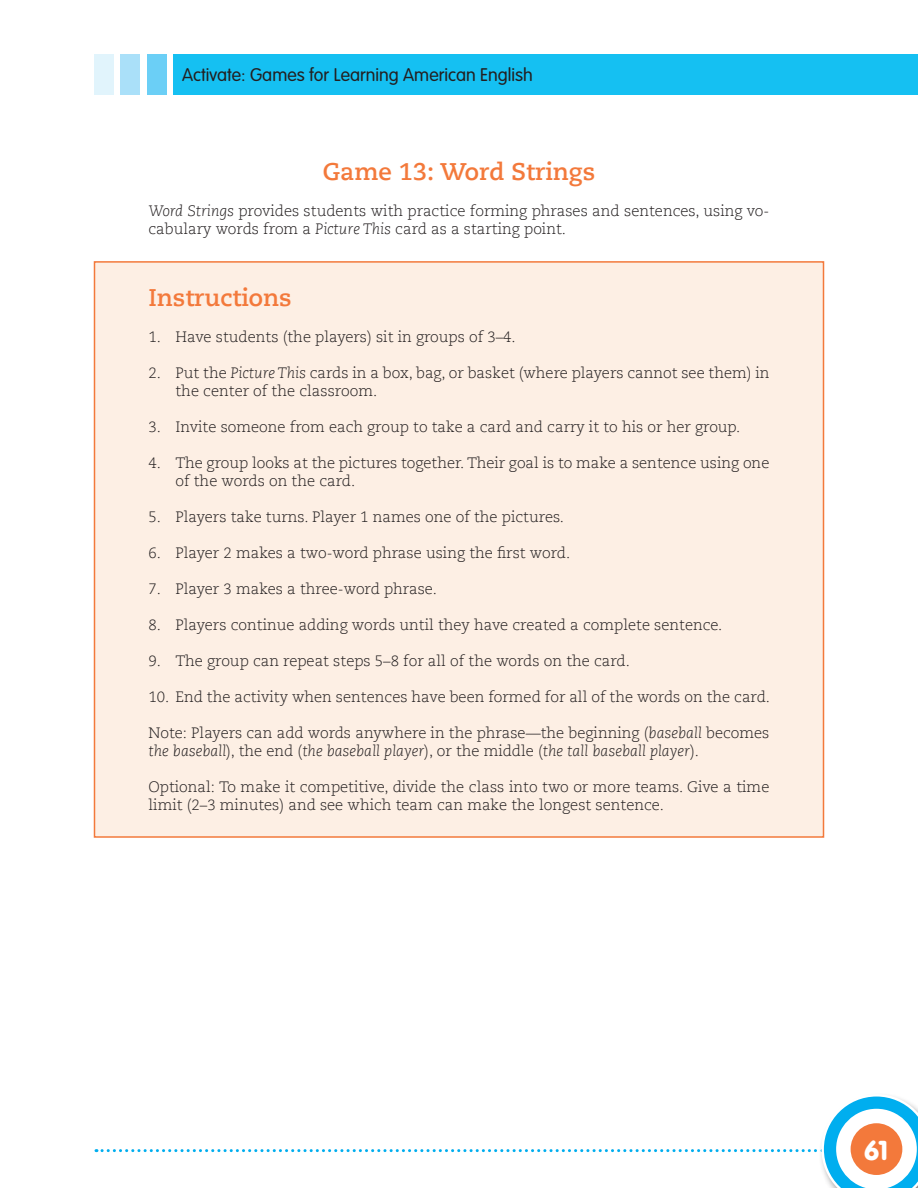
<style>
.page{position:relative;width:918px;height:1188px;background:#fff}
.page>*{position:absolute;margin:0;border:0;box-sizing:border-box;transform-origin:0 0}
.t1{font:900 27px "VAG Rounded Std";color:#fff}
.t2{font:700 24px "Caecilia LT Std";color:#f3793b}
.t3{font:300 18px "VAG Rounded Std";color:#231f20}
.t4{font:300 15px/18px "Caecilia LT Std";color:#231f20}
.s1{font-style:italic}
</style>
<div class="page">
<svg style="left:96px;top:1096px;width:822px;height:92px"></svg>
<div style="left:851px;top:1123px;width:51px;height:52px;background:#f3793b;border-radius:50%"></div>
<div style="left:173px;top:54px;width:745px;height:40px;background:#15c0f2"></div>
<div style="left:147px;top:54px;width:19px;height:40px;background:#6bcff6"></div>
<div style="left:121px;top:54px;width:19px;height:40px;background:#aae0f9"></div>
<div style="left:94px;top:54px;width:20px;height:40px;background:#e1f4fc"></div>
<div style="left:94px;top:261px;width:730px;height:577px;background:#fdefe4;border:2px solid #f3793b"></div>
<p class="t3" style="left:182px;top:65px;width:352px">Activate: Games for Learning American English</p>
<h3 class="t2" style="left:323px;top:157px;width:274px">Game 13: Word Strings</h3>
<p class="t4" style="left:148px;top:202px;width:623px"><span class="s1">Word Strings</span> provides students with practice forming phrases and sentences, using vo&shy;cabulary words from a <span class="s1">Picture This</span> card as a starting point.</p>
<h3 class="t2" style="left:148px;top:283px;width:145px">Instructions</h3>
<p class="t4" style="left:148px;top:328px;width:369px">1. Have students (the players) sit in groups of 3–4.</p>
<p class="t4" style="left:175px;top:364px;width:596px;text-indent:-27px">2. Put the <span class="s1">Picture This</span> cards in a box, bag, or basket (where players cannot see them) in the center of the classroom.</p>
<p class="t4" style="left:148px;top:418px;width:593px">3. Invite someone from each group to take a card and carry it to his or her group.</p>
<p class="t4" style="left:176px;top:454px;width:595px;text-indent:-27px">4. The group looks at the pictures together. Their goal is to make a sentence using one of the words on the card.</p>
<p class="t4" style="left:148px;top:508px;width:417px">5. Players take turns. Player 1 names one of the pictures.</p>
<p class="t4" style="left:148px;top:544px;width:423px">6. Player 2 makes a two-word phrase using the first word.</p>
<p class="t4" style="left:148px;top:580px;width:290px">7. Player 3 makes a three-word phrase.</p>
<p class="t4" style="left:148px;top:616px;width:575px">8. Players continue adding words until they have created a complete sentence.</p>
<p class="t4" style="left:148px;top:652px;width:483px">9. The group can repeat steps 5–8 for all of the words on the card.</p>
<p class="t4" style="left:148px;top:688px;width:623px">10. End the activity when sentences have been formed for all of the words on the card.</p>
<p class="t4" style="left:148px;top:724px;width:622px">Note: Players can add words anywhere in the phrase—the beginning (<span class="s1">baseball</span> becomes <span class="s1">the baseball</span>), the end (<span class="s1">the baseball player</span>), or the middle (<span class="s1">the tall baseball player</span>).</p>
<p class="t4" style="left:148px;top:778px;width:622px">Optional: To make it competitive, divide the class into two or more teams. Give a time limit (2–3 minutes) and see which team can make the longest sentence.</p>
<h1 class="t1" style="left:864px;top:1134px;width:25px">61</h1>
</div>
